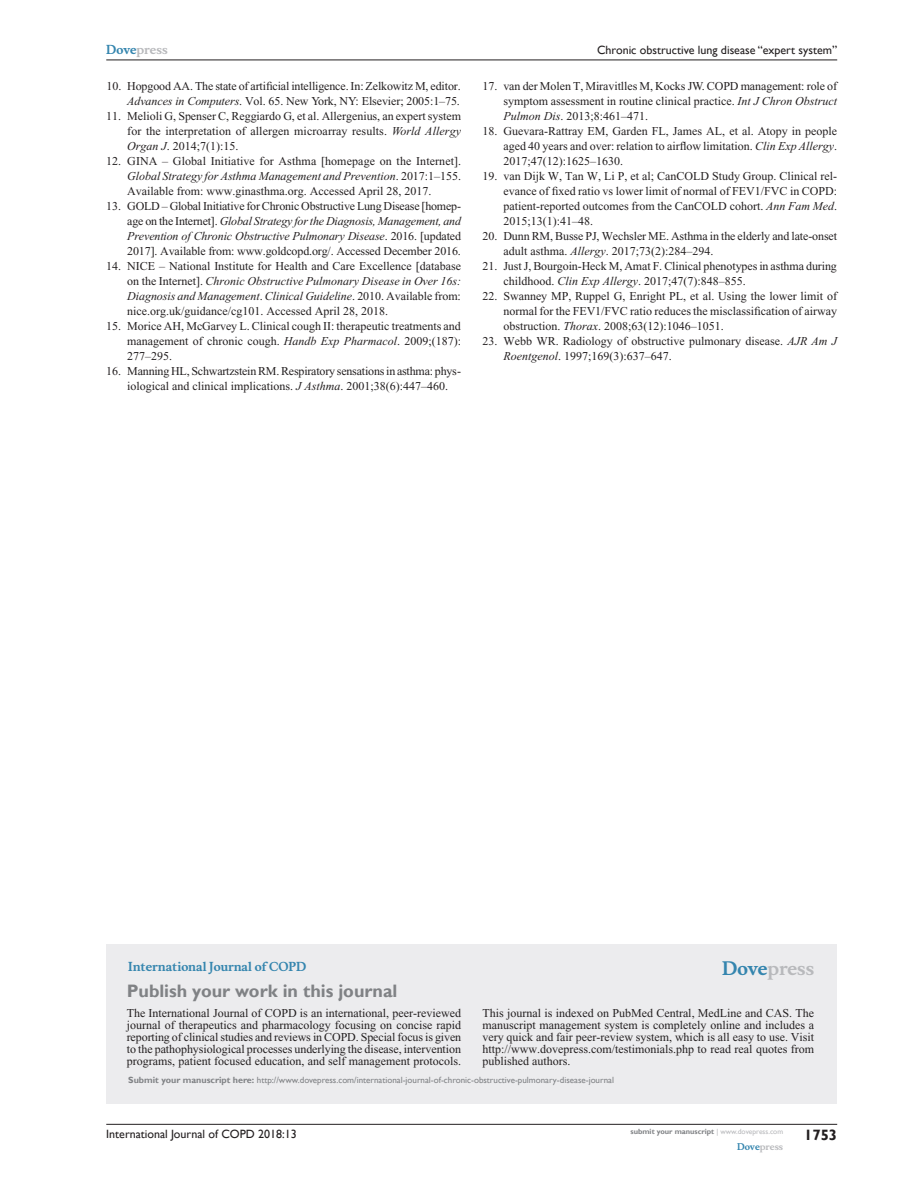
<style>
.page{position:relative;width:918px;height:1188px;background:#fff}
.page>*{position:absolute;margin:0;border:0;box-sizing:border-box;transform-origin:0 0}
.PromBx-H1{font:700 18px "Gill Sans";color:#808285}
.PromBx-Brand{font:700 18px "Musee";color:#b8b9bc}
.t1{font:700 15px "Gill Sans";color:#231f20}
.RefNL2{font:12px/15px "Times New Roman";color:#231f20;text-align:justify}
.PromBx-Tx{font:12px/12px "Times New Roman";color:#231f20;text-align:justify}
.t2{font:12px "Gill Sans";color:#231f20}
.PromBx-JrnlName{font:700 12px "Musee";color:#3485ae}
.t3{font:700 12px "Musee";color:#b8b9bc}
.PromBx-SubmitMssWebA{font:9px "Gill Sans";color:#808285}
.t4{font:700 9px "Musee";color:#b8b9bc}
.t5{font:700 7.5px "Gill Sans";color:#808285}
.s1{color:#3485ae}
.s2{font-style:italic}
.s3{font-weight:700}
.s4{font-weight:400;color:#b8b9bc}
</style>
<div class="page">
<div style="left:106px;top:944px;width:731px;height:159px;background:#ececee"></div>
<hr style="left:106px;top:1124px;width:731px;height:1px;background:#231f20">
<hr style="left:106px;top:60px;width:731px;height:1px;background:#231f20">
<p class="t3" style="left:106px;top:43px;width:63px"><span class="s1">Dove</span>press</p>
<p class="RefNL2" style="left:107px;top:79px;width:356px;text-align:right">10. Hopgood AA. The state of artificial intelligence. In: Zelkowitz M, editor.<br><span class="s2">Advances in Computers</span>. Vol. 65. New York, NY: Elsevier; 2005:1–75.</p>
<p class="RefNL2" style="left:127px;top:109px;width:335px;text-indent:-21px">11. Melioli G, Spenser C, Reggiardo G, et al. Allergenius, an expert system for the interpretation of allergen microarray results. <span class="s2">World Allergy Organ J</span>. 2014;7(1):15.</p>
<p class="RefNL2" style="left:127px;top:154px;width:336px;text-indent:-21px">12. GINA – Global Initiative for Asthma [homepage on the Internet].<br><span class="s2">Global Strategy for Asthma Management and Prevention</span>. 2017:1–155.<br>Available from: www.ginasthma.org. Accessed April 28, 2017.</p>
<p class="RefNL2" style="left:127px;top:199px;width:335px;text-indent:-21px">13. GOLD – Global Initiative for Chronic Obstructive Lung Disease [homep&shy;age on the Internet]. <span class="s2">Global Strategy for the Diagnosis, Management, and Prevention of Chronic Obstructive Pulmonary Disease</span>. 2016. [updated 2017]. Available from: www.goldcopd.org/. Accessed December 2016.</p>
<p class="RefNL2" style="left:127px;top:259px;width:335px;text-indent:-21px">14. NICE – National Institute for Health and Care Excellence [database on the Internet]. <span class="s2">Chronic Obstructive Pulmonary Disease in Over 16s:<br>Diagnosis and Management</span>. <span class="s2">Clinical Guideline</span>. 2010. Available from: nice.org.uk/guidance/cg101. Accessed April 28, 2018.</p>
<p class="RefNL2" style="left:127px;top:319px;width:335px;text-indent:-21px">15. Morice AH, McGarvey L. Clinical cough II: therapeutic treatments and management of chronic cough. <span class="s2">Handb Exp Pharmacol</span>. 2009;(187):<br>277–295.</p>
<p class="RefNL2" style="left:127px;top:364px;width:335px;text-indent:-21px">16. Manning HL, Schwartzstein RM. Respiratory sensations in asthma: phys&shy;iological and clinical implications. <span class="s2">J Asthma</span>. 2001;38(6):447–460.</p>
<p class="t2" style="left:597px;top:43px;width:242px">Chronic obstructive lung disease “expert system”</p>
<p class="RefNL2" style="left:503px;top:79px;width:335px;text-indent:-21px">17. van der Molen T, Miravitlles M, Kocks JW. COPD management: role of symptom assessment in routine clinical practice. <span class="s2">Int J Chron Obstruct Pulmon Dis</span>. 2013;8:461–471.</p>
<p class="RefNL2" style="left:503px;top:124px;width:335px;text-indent:-21px">18. Guevara-Rattray EM, Garden FL, James AL, et al. Atopy in people aged 40 years and over: relation to airflow limitation. <span class="s2">Clin Exp Allergy</span>.<br>2017;47(12):1625–1630.</p>
<p class="RefNL2" style="left:503px;top:169px;width:335px;text-indent:-21px">19. van Dijk W, Tan W, Li P, et al; CanCOLD Study Group. Clinical rel&shy;evance of fixed ratio vs lower limit of normal of FEV1/FVC in COPD: patient-reported outcomes from the CanCOLD cohort. <span class="s2">Ann Fam Med</span>.<br>2015;13(1):41–48.</p>
<p class="RefNL2" style="left:503px;top:229px;width:335px;text-indent:-21px">20. Dunn RM, Busse PJ, Wechsler ME. Asthma in the elderly and late-onset adult asthma. <span class="s2">Allergy</span>. 2017;73(2):284–294.</p>
<p class="RefNL2" style="left:503px;top:259px;width:335px;text-indent:-21px">21. Just J, Bourgoin-Heck M, Amat F. Clinical phenotypes in asthma during childhood. <span class="s2">Clin Exp Allergy</span>. 2017;47(7):848–855.</p>
<p class="RefNL2" style="left:503px;top:289px;width:335px;text-indent:-21px">22. Swanney MP, Ruppel G, Enright PL, et al. Using the lower limit of normal for the FEV1/FVC ratio reduces the misclassification of airway obstruction. <span class="s2">Thorax</span>. 2008;63(12):1046–1051.</p>
<p class="RefNL2" style="left:503px;top:334px;width:335px;text-indent:-21px">23. Webb WR. Radiology of obstructive pulmonary disease. <span class="s2">AJR Am J<br>Roentgenol</span>. 1997;169(3):637–647.</p>
<p class="PromBx-JrnlName" style="left:128px;top:959px;width:180px">International Journal of COPD</p>
<p class="PromBx-H1" style="left:127px;top:980px;width:272px">Publish your work in this journal</p>
<p class="PromBx-Brand" style="left:722px;top:958px;width:94px"><span class="s1">Dove</span>press</p>
<p class="PromBx-Tx" style="left:127px;top:1007px;width:336px">The International Journal of COPD is an international, peer-reviewed journal of therapeutics and pharmacology focusing on concise rapid reporting of clinical studies and reviews in COPD. Special focus is given to the pathophysiological processes underlying the disease, intervention programs, patient focused education, and self management protocols.</p>
<p class="PromBx-Tx" style="left:482px;top:1007px;width:333px">This journal is indexed on PubMed Central, MedLine and CAS. The manuscript management system is completely online and includes a very quick and fair peer-review system, which is all easy to use. Visit http://www.dovepress.com/testimonials.php to read real quotes from published authors.</p>
<p class="PromBx-SubmitMssWebA" style="left:128px;top:1075px;width:487px"><span class="s3">Submit your manuscript here:</span> http://www.dovepress.com/international-journal-of-chronic-obstructive-pulmonary-disease-journal</p>
<p class="t2" style="left:106px;top:1127px;width:192px">International Journal of COPD 2018:13</p>
<p class="t5" style="left:631px;top:1127px;width:154px">submit your manuscript <span class="s4">| www.dovepress.com</span></p>
<p class="t4" style="left:737px;top:1141px;width:48px"><span class="s1">Dove</span>press</p>
<p class="t1" style="left:804px;top:1126px;width:35px">1753</p>
</div>
